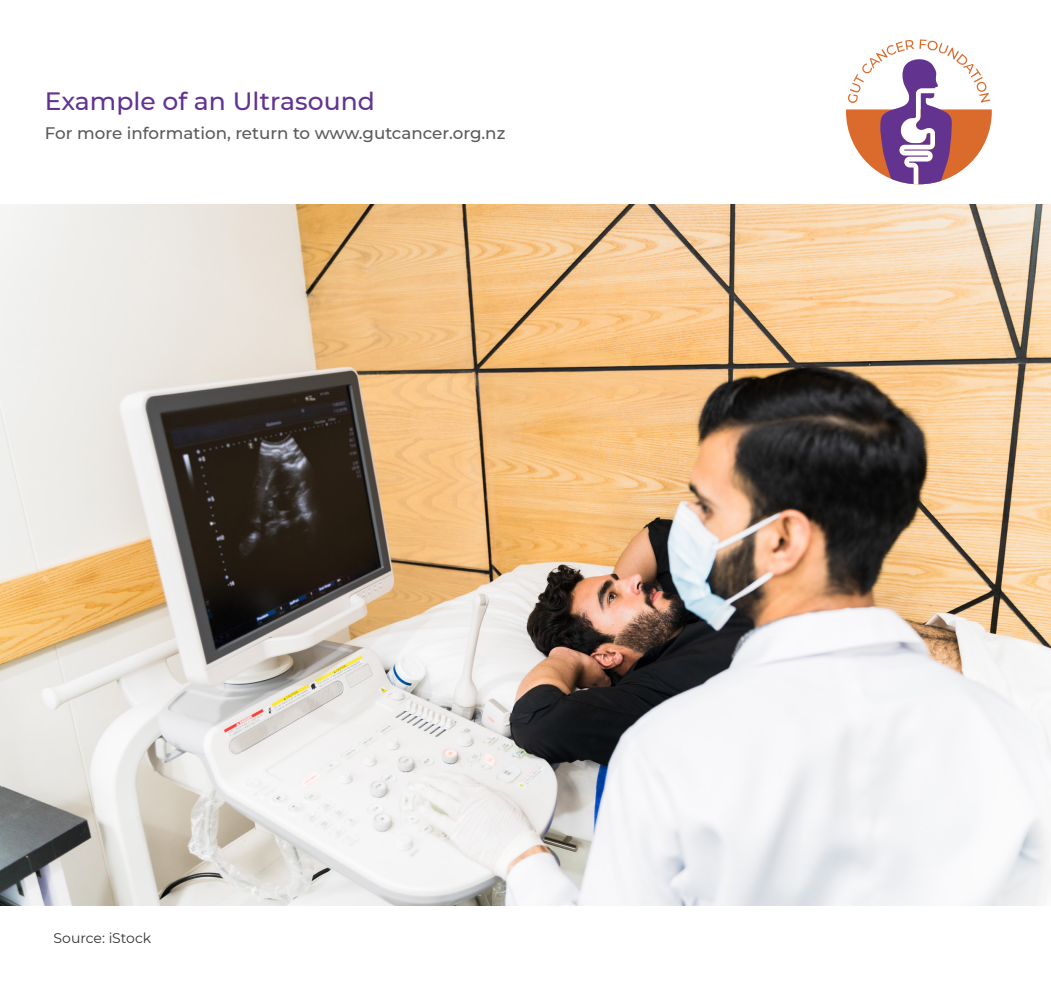
<style>
.page{position:relative;width:1051px;height:984px;background:#fff}
.page>*{position:absolute;margin:0;border:0;box-sizing:border-box;transform-origin:0 0}
.t1{font:500 25.03px "Montserrat";color:#623392}
.t2{font:500 16.62px "Montserrat";color:#5a5a5a}
.t3{font:14px "Montserrat";letter-spacing:-.005em;color:#333}
</style>
<div class="page">
<svg style="left:846px;top:39px;width:145px;height:145px"></svg>
<img style="left:1px;top:205px;width:1049px;height:700px">
<h1 class="t1" style="left:45px;top:84px;width:331px">Example of an Ultrasound</h1>
<p class="t2" style="left:45px;top:122px;width:462px">For more information, return to www.gutcancer.org.nz</p>
<p class="t3" style="left:54px;top:928px;width:99px">Source: iStock</p>
</div>
